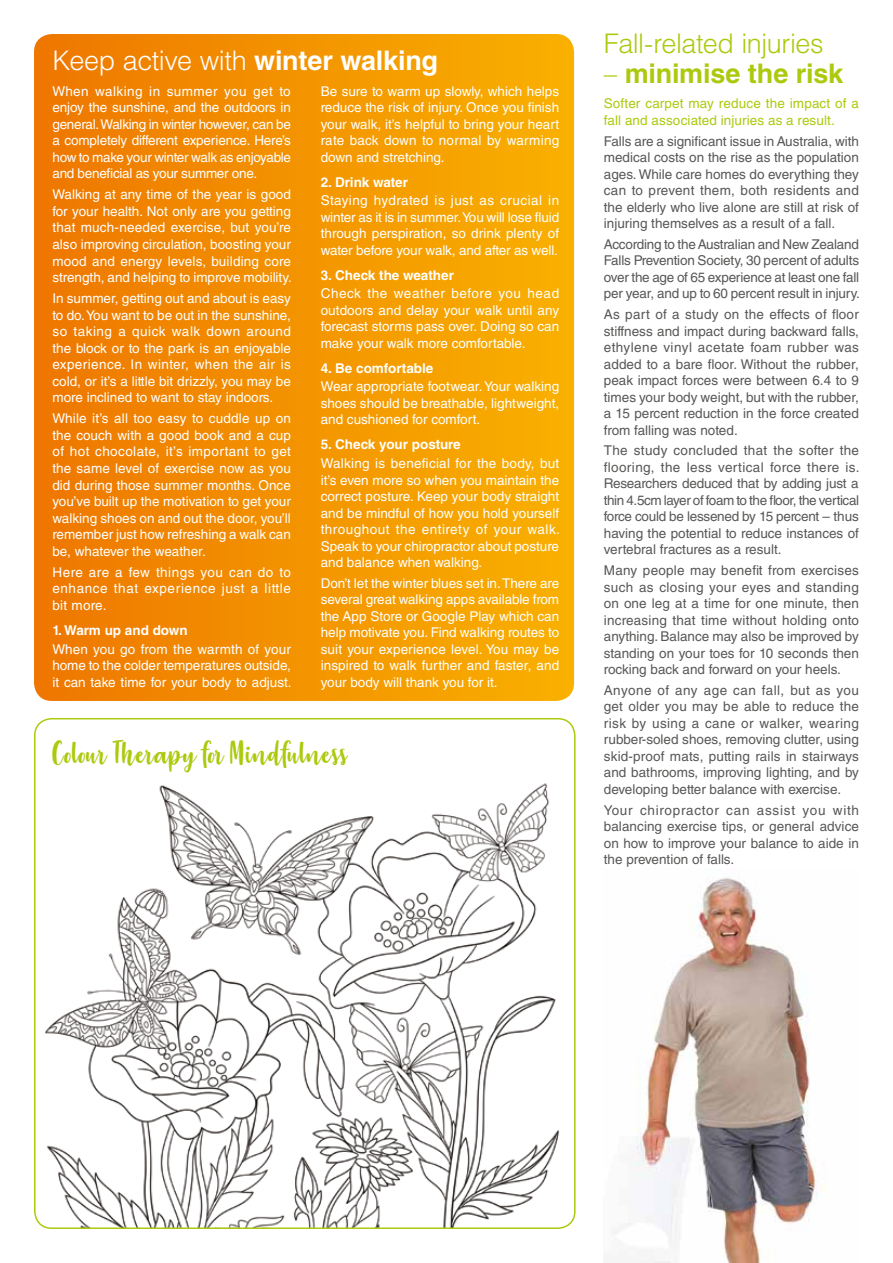
<style>
.page{position:relative;width:893px;height:1263px;background:#fff}
.page>*{position:absolute;margin:0;border:0;box-sizing:border-box;transform-origin:0 0}
.t1{font:37.8px "Strawberry Blossom";letter-spacing:.015em;color:#adc90e}
.t2{font:300 27px "Helvetica LT Std";letter-spacing:-.015em;color:#fff}
.t3{font:300 27px "Helvetica LT Std";letter-spacing:-.02em;color:#adc90e}
.t4{font:700 27px "Helvetica LT Std";letter-spacing:-.01em;color:#adc90e}
.t5{font:13.5px/16.6px "Helvetica LT Std";color:#fff;text-align:justify}
.t6{font:13.5px/16.5px "Helvetica LT Std";color:#575756;text-align:justify}
.t7{font:700 13.5px "Helvetica LT Std";color:#fff}
.t8{font:13.5px/16.5px "Helvetica LT Std";letter-spacing:.01em;color:#adc90e}
.s1{font-weight:700}
.s2{font-weight:300}
</style>
<div class="page">
<img style="left:45px;top:783px;width:527px;height:446px">
<div style="left:34px;top:718px;width:542px;height:511px;border:2px solid #adc90e;border-radius:17px"></div>
<svg style="left:34px;top:34px;width:540px;height:667px;background:#f29002"></svg>
<img style="left:613px;top:878px;width:213px;height:385px">
<h2 class="t2" style="left:52px;top:44px;width:387px">Keep active with <span class="s1">winter walking</span></h2>
<p class="t5" style="left:52px;top:82px;width:240px">When walking in summer you get to enjoy the sunshine, and the outdoors in general. Walking in winter however, can be a completely different experience. Here’s how to make your winter walk as enjoyable and beneficial as your summer one.</p>
<p class="t5" style="left:52px;top:186px;width:241px">Walking at any time of the year is good for your health. Not only are you getting that much-needed exercise, but you’re also improving circulation, boosting your mood and energy levels, building core strength, and helping to improve mobility.</p>
<p class="t5" style="left:52px;top:290px;width:240px">In summer, getting out and about is easy to do. You want to be out in the sunshine, so taking a quick walk down around the block or to the park is an enjoyable experience. In winter, when the air is cold, or it’s a little bit drizzly, you may be more inclined to want to stay indoors.</p>
<p class="t5" style="left:52px;top:410px;width:240px">While it’s all too easy to cuddle up on the couch with a good book and a cup of hot chocolate, it’s important to get the same level of exercise now as you did during those summer months. Once you’ve built up the motivation to get your walking shoes on and out the door, you’ll remember just how refreshing a walk can be, whatever the weather.</p>
<p class="t5" style="left:52px;top:564px;width:240px">Here are a few things you can do to enhance that experience just a little bit more.</p>
<p class="t7" style="left:52px;top:622px;width:137px">1. Warm up and down</p>
<p class="t5" style="left:52px;top:641px;width:241px">When you go from the warmth of your home to the colder temperatures outside, it can take time for your body to adjust.</p>
<p class="t5" style="left:321px;top:82px;width:240px">Be sure to warm up slowly, which helps reduce the risk of injury. Once you finish your walk, it’s helpful to bring your heart rate back down to normal by warming down and stretching.</p>
<p class="t7" style="left:321px;top:174px;width:89px">2. Drink water</p>
<p class="t5" style="left:321px;top:192px;width:240px">Staying hydrated is just as crucial in winter as it is in summer. You will lose fluid through perspiration, so drink plenty of water before your walk, and after as well.</p>
<p class="t7" style="left:321px;top:267px;width:135px">3. Check the weather</p>
<p class="t5" style="left:321px;top:285px;width:240px">Check the weather before you head outdoors and delay your walk until any forecast storms pass over. Doing so can make your walk more comfortable.</p>
<p class="t7" style="left:321px;top:360px;width:114px">4. Be comfortable</p>
<p class="t5" style="left:321px;top:378px;width:240px">Wear appropriate footwear. Your walking shoes should be breathable, lightweight, and cushioned for comfort.</p>
<p class="t7" style="left:321px;top:436px;width:142px">5. Check your posture</p>
<p class="t5" style="left:321px;top:455px;width:241px">Walking is beneficial for the body, but it’s even more so when you maintain the correct posture. Keep your body straight and be mindful of how you hold yourself throughout the entirety of your walk.<br>Speak to your chiropractor about posture and balance when walking.</p>
<p class="t5" style="left:321px;top:575px;width:240px">Don’t let the winter blues set in. There are several great walking apps available from the App Store or Google Play which can help motivate you. Find walking routes to suit your experience level. You may be inspired to walk further and faster, and your body will thank you for it.</p>
<h1 class="t1" style="left:53px;top:735px;width:296px">Colour Therapy for Mindfulness</h1>
<h2 class="t3" style="left:604px;top:27px;width:221px">Fall-related injuries</h2>
<h2 class="t4" style="left:604px;top:57px;width:241px"><span class="s2">–</span> minimise the risk</h2>
<p class="t8" style="left:604px;top:95px;width:257px">Softer carpet may reduce the impact of a fall and associated injuries as a result.</p>
<p class="t6" style="left:604px;top:133px;width:257px">Falls are a significant issue in Australia, with medical costs on the rise as the population ages. While care homes do everything they can to prevent them, both residents and the elderly who live alone are still at risk of injuring themselves as a result of a fall.</p>
<p class="t6" style="left:604px;top:236px;width:257px">According to the Australian and New Zealand Falls Prevention Society, 30 percent of adults over the age of 65 experience at least one fall per year, and up to 60 percent result in injury.</p>
<p class="t6" style="left:604px;top:306px;width:257px">As part of a study on the effects of floor stiffness and impact during backward falls, ethylene vinyl acetate foam rubber was added to a bare floor. Without the rubber, peak impact forces were between 6.4 to 9 times your body weight, but with the rubber, a 15 percent reduction in the force created from falling was noted.</p>
<p class="t6" style="left:604px;top:442px;width:257px">The study concluded that the softer the flooring, the less vertical force there is.<br>Researchers deduced that by adding just a thin 4.5cm layer of foam to the floor, the vertical force could be lessened by 15 percent – thus having the potential to reduce instances of vertebral fractures as a result.</p>
<p class="t6" style="left:604px;top:562px;width:257px">Many people may benefit from exercises such as closing your eyes and standing on one leg at a time for one minute, then increasing that time without holding onto anything. Balance may also be improved by standing on your toes for 10 seconds then rocking back and forward on your heels.</p>
<p class="t6" style="left:604px;top:682px;width:257px">Anyone of any age can fall, but as you get older you may be able to reduce the risk by using a cane or walker, wearing rubber-soled shoes, removing clutter, using skid-proof mats, putting rails in stairways and bathrooms, improving lighting, and by developing better balance with exercise.</p>
<p class="t6" style="left:604px;top:802px;width:257px">Your chiropractor can assist you with balancing exercise tips, or general advice on how to improve your balance to aide in the prevention of falls.</p>
</div>
